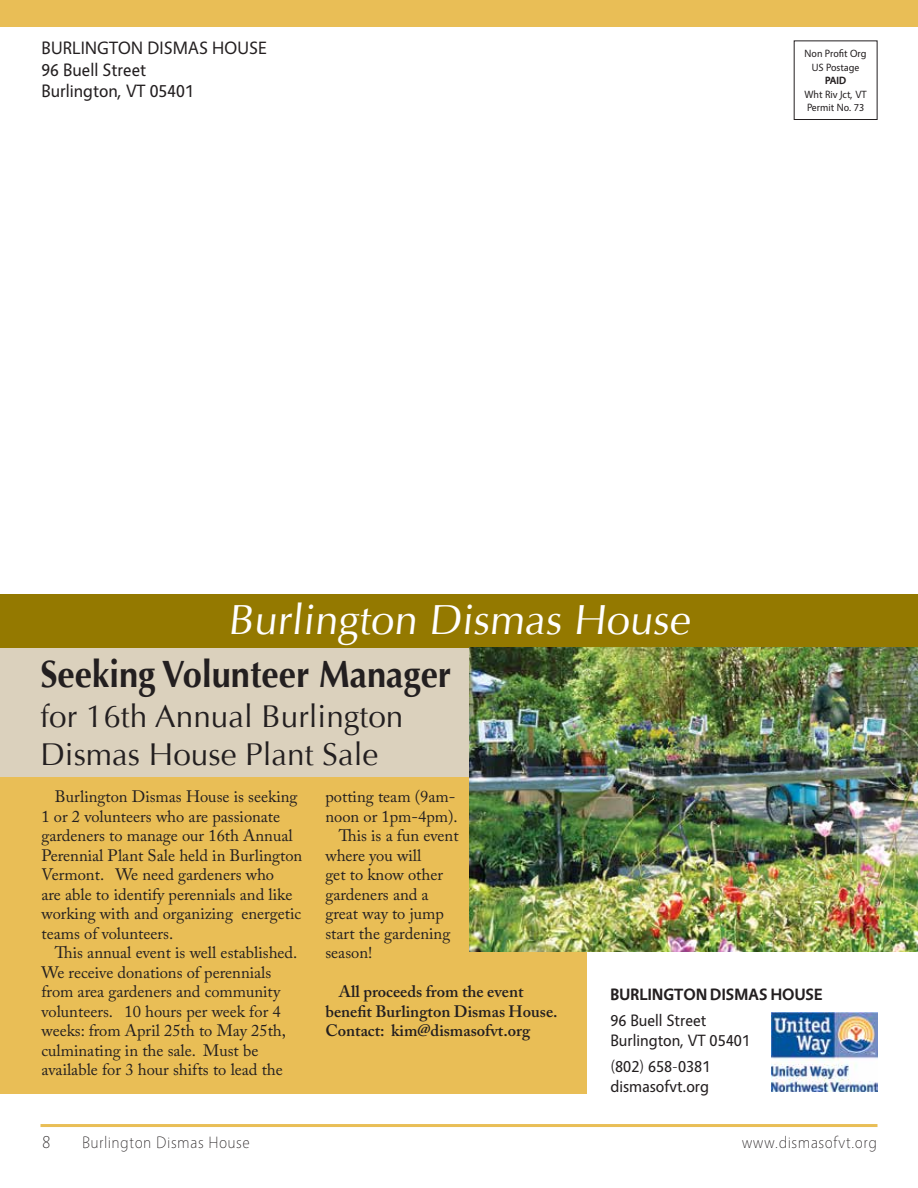
<style>
.page{position:relative;width:918px;height:1188px;background:#fff}
.page>*{position:absolute;margin:0;border:0;box-sizing:border-box;transform-origin:0 0}
.t1{font:42px "Optima";color:#fff}
.t2{font:700 37.95px "Optima";color:#231f20;scale:.91 1}
.t3{font:31.5px/37.8px "Optima";color:#231f20}
.t4{font:18px/21.6px "Vegur";color:#231f20}
.t5{font:300 18px "Vegur";color:#231f20}
.t6{font:16.5px/19.5px "Adobe Caslon Pro";color:#231f20}
.t7{font:600 16.5px/19.5px "Adobe Caslon Pro";color:#231f20}
.t8{font:16.5px/19.8px "Vegur";color:#231f20}
.t9{font:300 16.5px "Vegur";letter-spacing:.025em;color:#231f20}
.t10{font:700 16.5px "Vegur";letter-spacing:.01em;color:#231f20}
.t11{font:10.5px/13.5px "Vegur";color:#231f20;text-align:center}
.t12{font:700 10.5px "Vegur";color:#231f20}
</style>
<div class="page">
<div style="left:0;top:0;width:918px;height:27px;background:#e9be56"></div>
<hr style="left:40px;top:1124px;width:838px;height:3px;background:#e9be56">
<div style="left:0;top:655px;width:586px;height:439px;background:#e9be56"></div>
<div style="left:0;top:648px;width:515px;height:129px;background:#dbd1bd"></div>
<div style="left:0;top:594px;width:918px;height:54px;background:#947900"></div>
<img style="left:469px;top:647px;width:449px;height:305px">
<img style="left:772px;top:1012px;width:106px;height:80px">
<p class="t4" style="left:41px;top:38px;width:227px">BURLINGTON DISMAS HOUSE<br>96 Buell Street<br>Burlington, VT 05401</p>
<p class="t11" style="left:805px;top:47px;width:63px">Non Profit Org<br>US Postage</p>
<p class="t12" style="left:825px;top:75px;width:23px">PAID</p>
<p class="t11" style="left:805px;top:88px;width:64px;text-align:left">Wht Riv Jct, VT<br>Permit No. 73</p>
<h1 class="t1" style="left:228px;top:595px;width:469px">Burlington Dismas House</h1>
<h2 class="t2" style="left:40px;top:652px;width:453px">Seeking Volunteer Manager</h2>
<h3 class="t3" style="left:40px;top:698px;width:365px">for 16th Annual Burlington<br>Dismas House Plant Sale</h3>
<p class="t6" style="left:41px;top:787px;width:262px;text-indent:13px">Burlington Dismas House is seeking 1 or 2 volunteers who are passionate gardeners to manage our 16th Annual Perennial Plant Sale held in Burlington Vermont. We need gardeners who<br>are able to identify perennials and like working with and organizing energetic teams of volunteers.</p>
<p class="t6" style="left:41px;top:943px;width:257px;text-indent:13px">This annual event is well established.<br>We receive donations of perennials from area gardeners and community volunteers. 10 hours per week for 4 weeks: from April 25th to May 25th, culminating in the sale. Must be available for 3 hour shifts to lead the</p>
<p class="t6" style="left:325px;top:787px;width:132px">potting team (9am-</p>
<p class="t6" style="left:325px;top:806px;width:134px">noon or 1pm-4pm).</p>
<p class="t6" style="left:339px;top:826px;width:121px">This is a fun event</p>
<p class="t6" style="left:325px;top:845px;width:97px">where you will</p>
<p class="t6" style="left:325px;top:865px;width:119px">get to know other</p>
<p class="t6" style="left:325px;top:884px;width:105px">gardeners and a</p>
<p class="t6" style="left:325px;top:904px;width:120px">great way to jump</p>
<p class="t6" style="left:325px;top:923px;width:126px">start the gardening</p>
<p class="t6" style="left:325px;top:943px;width:48px">season!</p>
<p class="t7" style="left:325px;top:982px;width:234px;text-indent:13px">All proceeds from the event benefit Burlington Dismas House.<br>Contact: kim@dismasofvt.org</p>
<p class="t10" style="left:610px;top:985px;width:214px">BURLINGTON DISMAS HOUSE</p>
<p class="t8" style="left:610px;top:1011px;width:141px">96 Buell Street<br>Burlington, VT 05401</p>
<p class="t8" style="left:610px;top:1057px;width:101px">(802) 658-0381 dismasofvt.org</p>
<p class="t5" style="left:42px;top:1132px;width:10px">8</p>
<p class="t9" style="left:82px;top:1133px;width:169px">Burlington Dismas House</p>
<p class="t9" style="left:742px;top:1133px;width:137px">www.dismasofvt.org</p>
</div>
